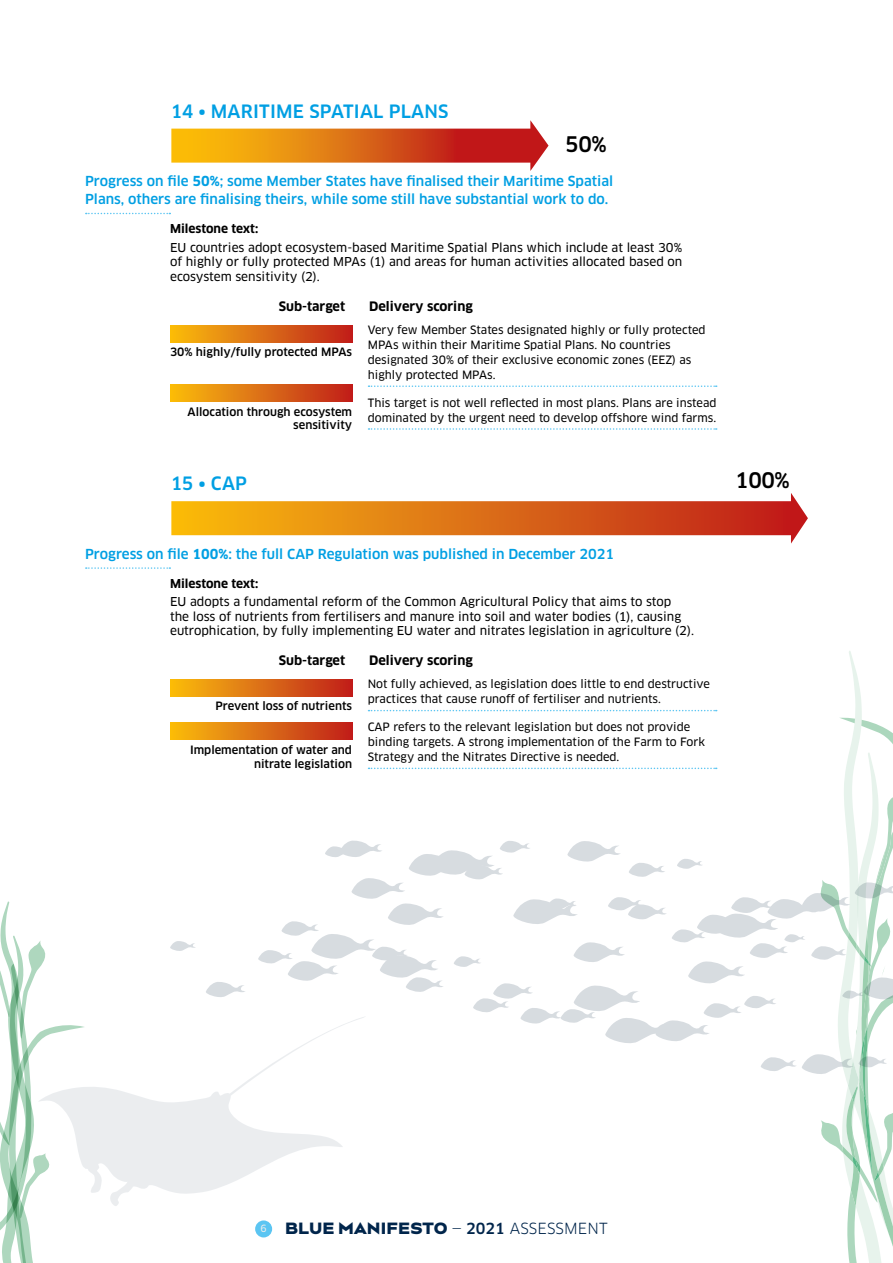
<style>
.page{position:relative;width:893px;height:1263px;background:#fff}
.page>*{position:absolute;margin:0;border:0;box-sizing:border-box;transform-origin:0 0}
.t1{font:500 21px "Clan OT";color:#000}
.t2{font:500 18px "Clan OT";letter-spacing:.01em;color:#009fe3}
.t3{font:900 15px "Bw Aleta No 10 DEMO";letter-spacing:.01em;color:#00254b}
.t4{font:500 13.5px/18px "Clan OT";color:#009fe3}
.t5{font:700 12.75px "Clan OT";color:#000}
.t6{font:12px/14.4px "Clan OT News";color:#000;text-align:justify}
.t7{font:700 12px "Clan OT";color:#000}
.t8{font:11.25px/15px "Clan OT News";color:#000}
.t9{font:500 11.25px/13.5px "Clan OT";color:#000;text-align:right}
.s1{font-weight:700}
.s2{font-family:"Clan OT News";font-weight:400;font-size:9.75px;color:#ededed}
.s3{font-family:"Clan OT";font-weight:400}
.s4{font-family:"Clan OT";font-weight:500}
</style>
<div class="page">
<div style="left:255px;top:1220px;width:17px;height:17px;background:#5bc5f2;border-radius:50%"></div>
<svg style="left:171px;top:493px;width:637px;height:51px"></svg>
<svg style="left:86px;top:213px;width:84px;height:1px"></svg>
<svg style="left:368px;top:385px;width:349px;height:2px"></svg>
<svg style="left:368px;top:428px;width:349px;height:2px"></svg>
<svg style="left:171px;top:120px;width:378px;height:51px"></svg>
<div style="left:170px;top:325px;width:182px;height:17px;background:linear-gradient(to right,#fabe0d,#c0201c)"></div>
<div style="left:170px;top:384px;width:182px;height:17px;background:linear-gradient(to right,#fabe0d,#c0201c)"></div>
<svg style="left:0;top:901px;width:46px;height:362px"></svg>
<svg style="left:86px;top:567px;width:84px;height:2px"></svg>
<svg style="left:170px;top:680px;width:87px;height:17px"></svg>
<svg style="left:170px;top:722px;width:87px;height:18px;background:#ec9810"></svg>
<svg style="left:170px;top:941px;width:26px;height:10px"></svg>
<svg style="left:206px;top:982px;width:39px;height:15px"></svg>
<svg style="left:257px;top:651px;width:636px;height:612px"></svg>
<svg style="left:38px;top:1014px;width:329px;height:192px"></svg>
<h2 class="t2" style="left:170px;top:100px;width:280px">14 • MARITIME SPATIAL PLANS</h2>
<h1 class="t1" style="left:565px;top:132px;width:43px">50%</h1>
<p class="t4" style="left:85px;top:172px;width:530px">Progress on file <span class="s1">50%</span>; some Member States have finalised their Maritime Spatial<br>Plans, others are finalising theirs, while some still have substantial work to do.</p>
<p class="t7" style="left:170px;top:222px;width:90px">Milestone text:</p>
<p class="t6" style="left:170px;top:241px;width:514px">EU countries adopt ecosystem-based Maritime Spatial Plans which include at least 30% of highly or fully protected MPAs (1) and areas for human activities allocated based on ecosystem sensitivity (2).</p>
<p class="t5" style="left:279px;top:298px;width:68px">Sub-target</p>
<p class="t5" style="left:369px;top:298px;width:105px">Delivery scoring</p>
<p class="t8" style="left:368px;top:322px;width:339px">Very few Member States designated highly or fully protected MPAs within their Maritime Spatial Plans. No countries designated 30% of their exclusive economic zones (EEZ) as highly protected MPAs.</p>
<p class="t8" style="left:368px;top:395px;width:350px">This target is not well reflected in most plans. Plans are instead dominated by the urgent need to develop offshore wind farms.</p>
<p class="t9" style="left:170px;top:345px;width:184px">30% highly/fully protected MPAs</p>
<p class="t9" style="left:188px;top:405px;width:166px">Allocation through ecosystem sensitivity</p>
<h2 class="t2" style="left:170px;top:473px;width:79px">15 • CAP</h2>
<h1 class="t1" style="left:735px;top:468px;width:56px">100%</h1>
<p class="t4" style="left:85px;top:545px;width:531px">Progress on file <span class="s1">100%</span>: the full CAP Regulation was published in December 2021</p>
<p class="t7" style="left:170px;top:576px;width:90px">Milestone text:</p>
<p class="t6" style="left:170px;top:595px;width:525px;text-align:left">EU adopts a fundamental reform of the Common Agricultural Policy that aims to stop<br>the loss of nutrients from fertilisers and manure into soil and water bodies (1), causing eutrophication, by fully implementing EU water and nitrates legislation in agriculture (2).</p>
<p class="t5" style="left:279px;top:653px;width:68px">Sub-target</p>
<p class="t5" style="left:369px;top:653px;width:105px">Delivery scoring</p>
<p class="t8" style="left:368px;top:677px;width:344px">Not fully achieved, as legislation does little to end destructive practices that cause runoff of fertiliser and nutrients.</p>
<p class="t8" style="left:368px;top:720px;width:339px">CAP refers to the relevant legislation but does not provide binding targets. A strong implementation of the Farm to Fork<br>Strategy and the Nitrates Directive is needed.</p>
<p class="t9" style="left:215px;top:699px;width:138px">Prevent loss of nutrients</p>
<p class="t9" style="left:190px;top:743px;width:164px">Implementation of water and nitrate legislation</p>
<h3 class="t3" style="left:260px;top:1219px;width:349px"><span class="s2">6</span> BLUE MANIFESTO <span class="s3">—</span> <span class="s4">2021</span> <span class="s3">ASSESSMENT</span></h3>
</div>
